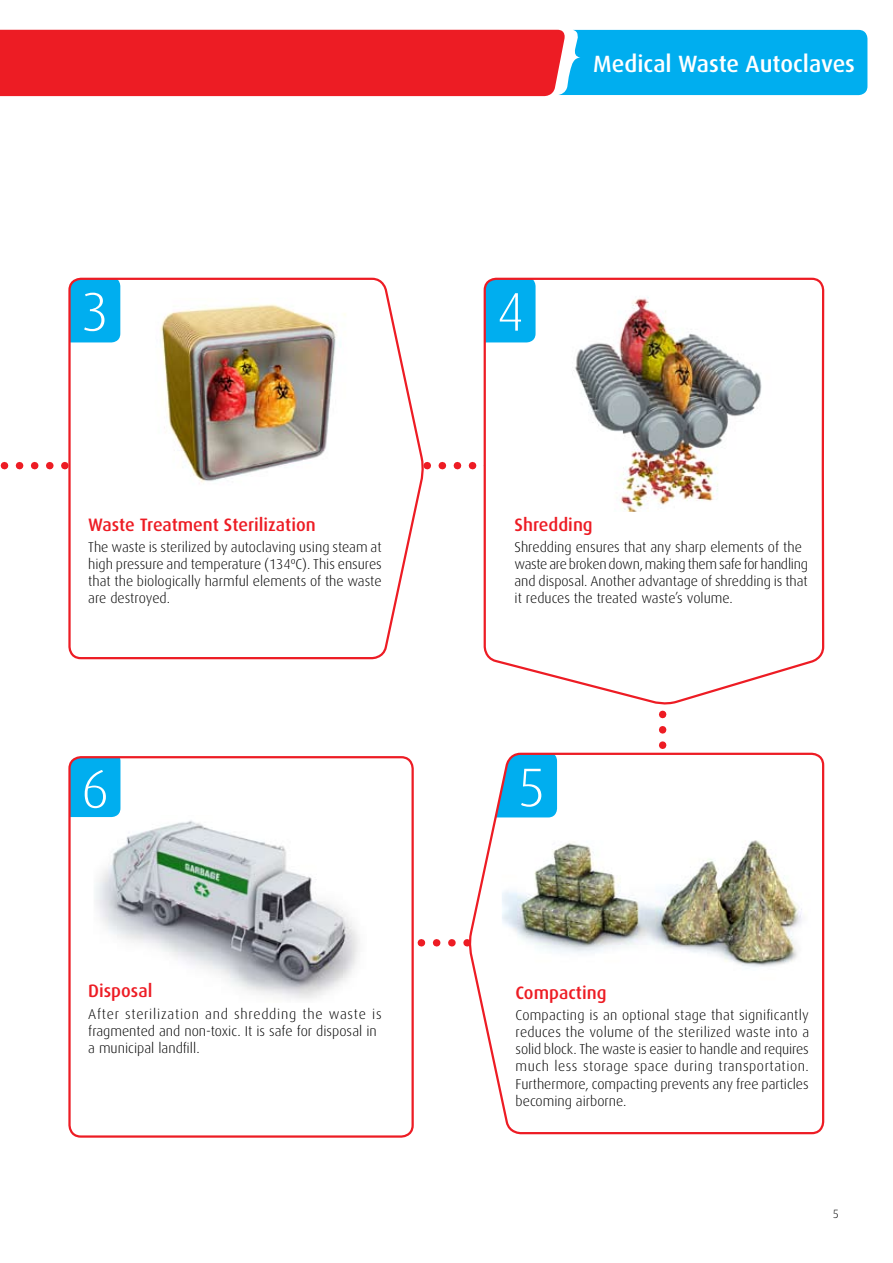
<style>
.page{position:relative;width:893px;height:1263px;background:#fff}
.page>*{position:absolute;margin:0;border:0;box-sizing:border-box;transform-origin:0 0}
.t1{font:300 54.45px "Dax";color:#fff}
.t2{font:500 23.55px "Dax";color:#fff}
.t3{font:500 18px "Dax";color:#ed1c24}
.t4{font:300 14.25px/17.1px "Dax";color:#000;text-align:justify}
.t5{font:300 12px "Dax";color:#000}
</style>
<div class="page">
<svg style="left:0;top:30px;width:867px;height:66px;background:#db2733"></svg>
<svg style="left:0;top:462px;width:477px;height:7px"></svg>
<svg style="left:67px;top:277px;width:357px;height:383px"></svg>
<svg style="left:482px;top:29px;width:343px;height:1106px"></svg>
<div style="left:71px;top:759px;width:49px;height:58px;background:#00aeef"></div>
<div style="left:68px;top:756px;width:346px;height:382px;border:2px solid #ed1c24;border-radius:11px"></div>
<div style="left:140px;top:298px;width:233px;height:194px;background:#fff;border-radius:13px"></div>
<img style="left:140px;top:298px;width:206px;height:194px">
<img style="left:547px;top:296px;width:247px;height:216px">
<img style="left:502px;top:826px;width:310px;height:156px">
<img style="left:94px;top:815px;width:266px;height:184px">
<h1 class="t1" style="left:81px;top:282px;width:29px">3</h1>
<p class="t3" style="left:88px;top:514px;width:229px">Waste Treatment Sterilization</p>
<p class="t4" style="left:88px;top:539px;width:295px">The waste is sterilized by autoclaving using steam at high pressure and temperature (134ºC). This ensures that the biologically harmful elements of the waste are destroyed.</p>
<h1 class="t1" style="left:81px;top:759px;width:29px">6</h1>
<p class="t3" style="left:88px;top:981px;width:66px">Disposal</p>
<p class="t4" style="left:88px;top:1005px;width:295px;text-align:left">After sterilization and shredding the waste is fragmented and non-toxic. It is safe for disposal in a municipal landfill.</p>
<h2 class="t2" style="left:593px;top:50px;width:263px">Medical Waste Autoclaves</h2>
<h1 class="t1" style="left:496px;top:282px;width:29px">4</h1>
<p class="t3" style="left:514px;top:514px;width:80px">Shredding</p>
<p class="t4" style="left:514px;top:539px;width:295px;text-align:left">Shredding ensures that any sharp elements of the waste are broken down, making them safe for handling and disposal. Another advantage of shredding is that it reduces the treated waste’s volume.</p>
<h1 class="t1" style="left:518px;top:758px;width:29px">5</h1>
<p class="t3" style="left:516px;top:982px;width:92px">Compacting</p>
<p class="t4" style="left:516px;top:1007px;width:295px">Compacting is an optional stage that significantly reduces the volume of the sterilized waste into a solid block. The waste is easier to handle and requires much less storage space during transportation.<br>Furthermore, compacting prevents any free particles becoming airborne.</p>
<p class="t5" style="left:833px;top:1207px;width:8px">5</p>
</div>
